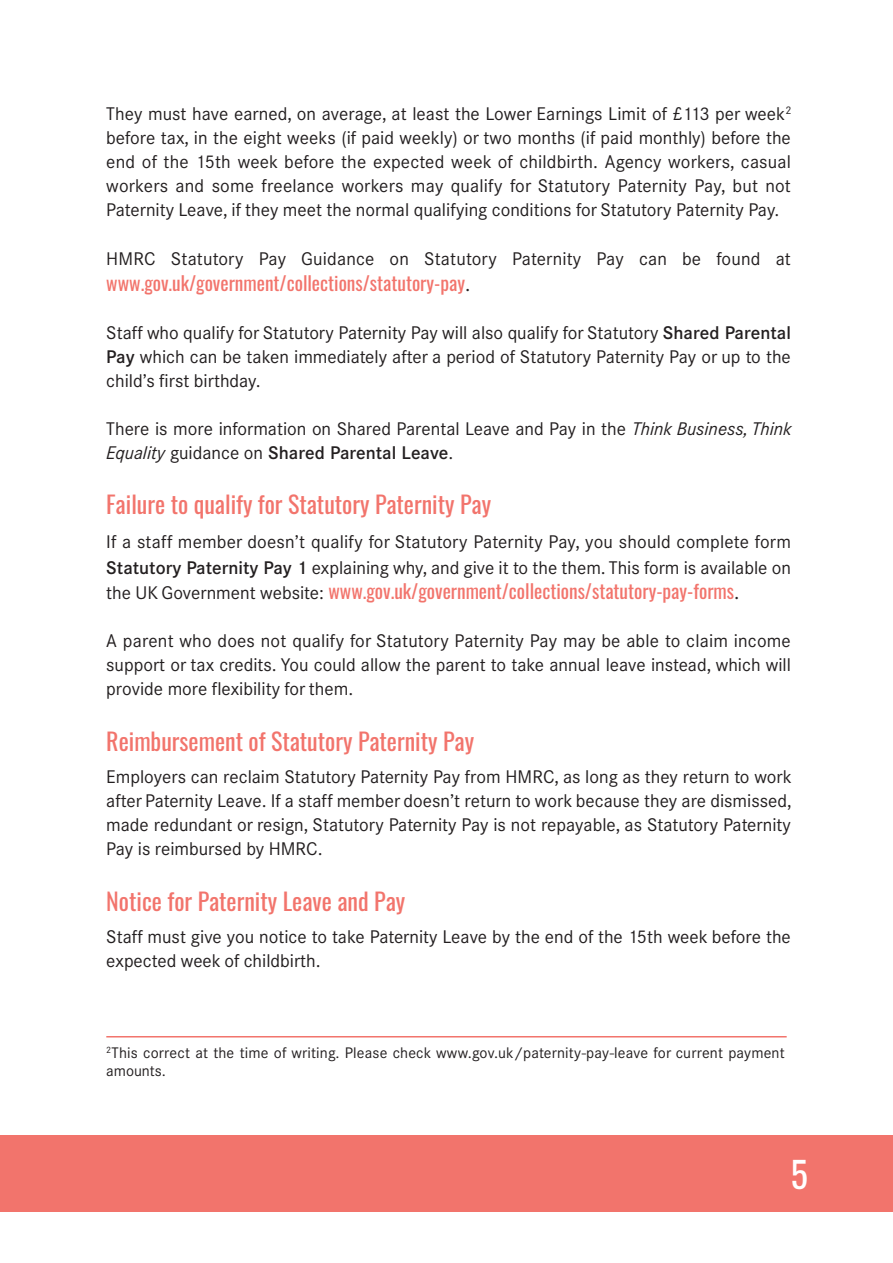
<style>
.page{position:relative;width:893px;height:1263px;background:#fff}
.page>*{position:absolute;margin:0;border:0;box-sizing:border-box;transform-origin:0 0}
.t1{font:36px "Oswald";color:#fff}
.t2{font:24px "Oswald";color:#f2746c}
.t3{font:19.5px "Oswald";color:#f2746c}
.t4{font:18px/24px "Corporate Sans BQ";color:#231f20;text-align:justify}
.t5{font:15px/18px "Corporate Sans BQ";letter-spacing:.01em;color:#231f20}
.s1{font-family:"Corporate Sans BQ";color:#231f20}
.s2{font-weight:500}
.s3{font-style:italic}
.s4{font-family:"Corporate Sans BQ";font-size:18px;color:#231f20}
</style>
<div class="page">
<div style="left:0;top:1135px;width:893px;height:77px;background:#f2746c"></div>
<hr style="left:106px;top:1036px;width:681px;height:1px;background:#f2746c">
<p class="t4" style="left:106px;top:103px;width:687px">They must have earned, on average, at least the Lower Earnings Limit of £113 per week<sup>2 </sup>before tax, in the eight weeks (if paid weekly) or two months (if paid monthly) before the end of the 15th week before the expected week of childbirth. Agency workers, casual workers and some freelance workers may qualify for Statutory Paternity Pay, but not Paternity Leave, if they meet the normal qualifying conditions for Statutory Paternity Pay.</p>
<p class="t4" style="left:106px;top:249px;width:686px">HMRC Statutory Pay Guidance on Statutory Paternity Pay can be found at</p>
<p class="t3" style="left:106px;top:273px;width:366px">www.gov.uk/government/collections/statutory-pay<span class="s1">.</span></p>
<p class="t4" style="left:106px;top:322px;width:686px">Staff who qualify for Statutory Paternity Pay will also qualify for Statutory <span class="s2">Shared Parental Pay</span> which can be taken immediately after a period of Statutory Paternity Pay or up to the child’s first birthday.</p>
<p class="t4" style="left:106px;top:418px;width:687px">There is more information on Shared Parental Leave and Pay in the <span class="s3">Think Business, Think<br>Equality</span> guidance on <span class="s2">Shared Parental Leave</span>.</p>
<h2 class="t2" style="left:106px;top:492px;width:386px">Failure to qualify for Statutory Paternity Pay</h2>
<p class="t4" style="left:106px;top:531px;width:686px;line-height:25.5px">If a staff member doesn’t qualify for Statutory Paternity Pay, you should complete form<br><span class="s2">Statutory Paternity Pay 1</span> explaining why, and give it to the them. This form is available on</p>
<p class="t3" style="left:106px;top:581px;width:635px"><span class="s4">the UK Government website:</span> www.gov.uk/government/collections/statutory-pay-forms<span class="s1">.</span></p>
<p class="t4" style="left:106px;top:631px;width:686px">A parent who does not qualify for Statutory Paternity Pay may be able to claim income support or tax credits. You could allow the parent to take annual leave instead, which will provide more flexibility for them.</p>
<h2 class="t2" style="left:106px;top:728px;width:369px">Reimbursement of Statutory Paternity Pay</h2>
<p class="t4" style="left:106px;top:767px;width:687px">Employers can reclaim Statutory Paternity Pay from HMRC, as long as they return to work after Paternity Leave. If a staff member doesn’t return to work because they are dismissed, made redundant or resign, Statutory Paternity Pay is not repayable, as Statutory Paternity Pay is reimbursed by HMRC.</p>
<h2 class="t2" style="left:106px;top:888px;width:301px">Notice for Paternity Leave and Pay</h2>
<p class="t4" style="left:106px;top:927px;width:686px">Staff must give you notice to take Paternity Leave by the end of the 15th week before the expected week of childbirth.</p>
<p class="t5" style="left:106px;top:1045px;width:680px"><sup>2</sup>This correct at the time of writing. Please check www.gov.uk/paternity-pay-leave for current payment amounts.</p>
<h1 class="t1" style="left:791px;top:1155px;width:19px">5</h1>
</div>
